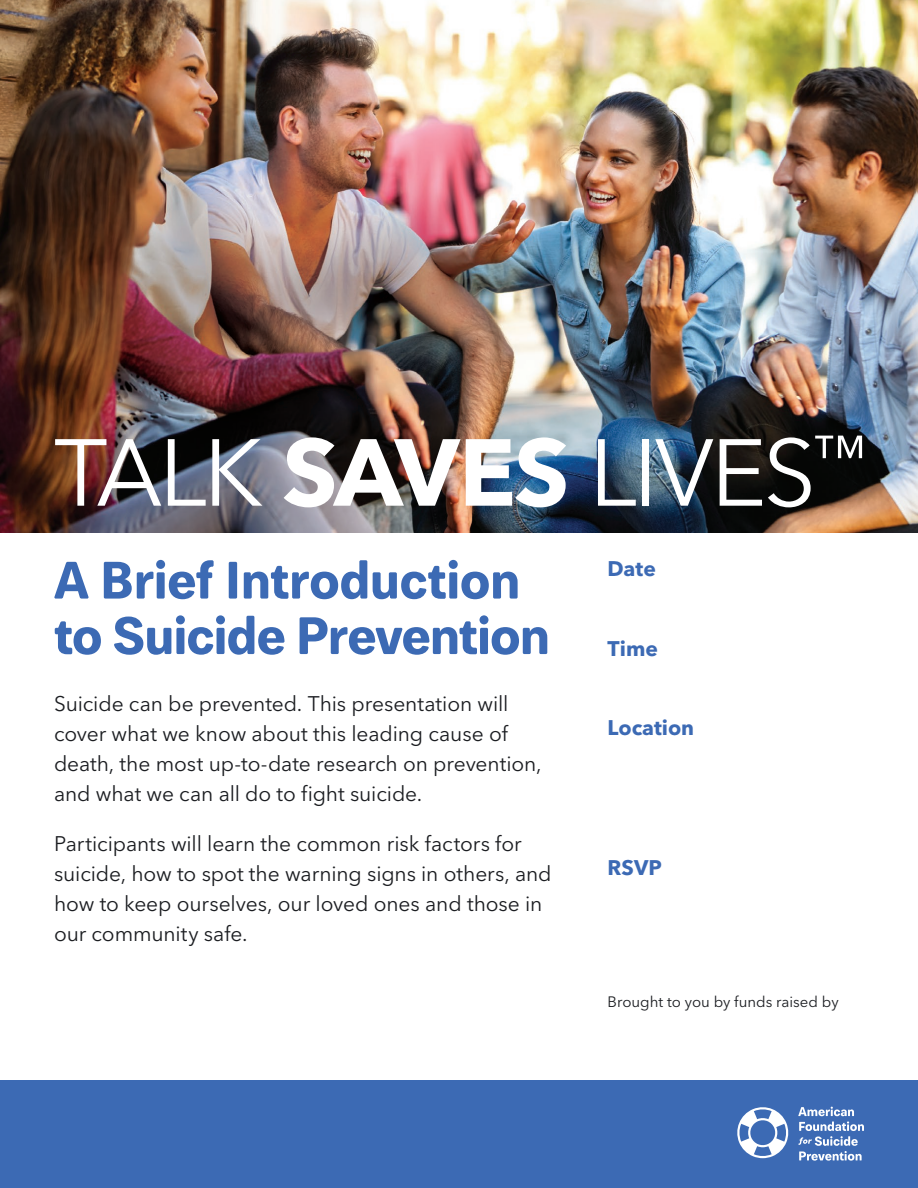
<style>
.page{position:relative;width:918px;height:1188px;background:#fff}
.page>*{position:absolute;margin:0;border:0;box-sizing:border-box;transform-origin:0 0}
.Level_1_Heading{font:94.05px "Avenir Next LT Pro";letter-spacing:-.035em;color:#fff}
.Level_1_Heading-2{font:700 52.5px/55.5px "Paul Grotesk Soft";letter-spacing:-.015em;color:#3c6ab4}
.Intro_Copy{font:21px/30px "Avenir Next LT Pro";letter-spacing:-.005em;color:#1b1d21}
.Sponsor___Footnote{font:700 21px "Avenir Next LT Pro";color:#3c6ab4}
.Level_2_Heading{font:700 21px "Avenir Next LT Pro";letter-spacing:.005em;color:#3c6ab4}
.Sponsor___Footnote-2{font:15px "Avenir Next LT Pro";color:#1b1d21}
.s1{font-weight:700}
</style>
<div class="page">
<div style="left:0;top:1080px;width:918px;height:108px;background:#3c6ab4"></div>
<img style="left:0;top:0;width:918px;height:533px">
<svg style="left:798px;top:1107px;width:66px;height:54px"></svg>
<svg style="left:737px;top:1107px;width:52px;height:51px"></svg>
<p class="Level_1_Heading" style="left:54px;top:417px;width:814px">TALK <span class="s1">SAVES</span> LIVES<sup>™</sup></p>
<p class="Level_1_Heading-2" style="left:54px;top:553px;width:497px">A Brief Introduction to Suicide Prevention</p>
<p class="Intro_Copy" style="left:54px;top:689px;width:489px">Suicide can be prevented. This presentation will cover what we know about this leading cause of death, the most up-to-date research on prevention, and what we can all do to fight suicide.</p>
<p class="Intro_Copy" style="left:54px;top:829px;width:499px">Participants will learn the common risk factors for suicide, how to spot the warning signs in others, and how to keep ourselves, our loved ones and those in our community safe.</p>
<p class="Level_2_Heading" style="left:608px;top:556px;width:50px">Date</p>
<p class="Level_2_Heading" style="left:608px;top:635px;width:52px">Time</p>
<p class="Sponsor___Footnote" style="left:608px;top:715px;width:88px">Location</p>
<p class="Sponsor___Footnote" style="left:608px;top:855px;width:56px">RSVP</p>
<p class="Sponsor___Footnote-2" style="left:608px;top:993px;width:233px">Brought to you by funds raised by</p>
</div>
